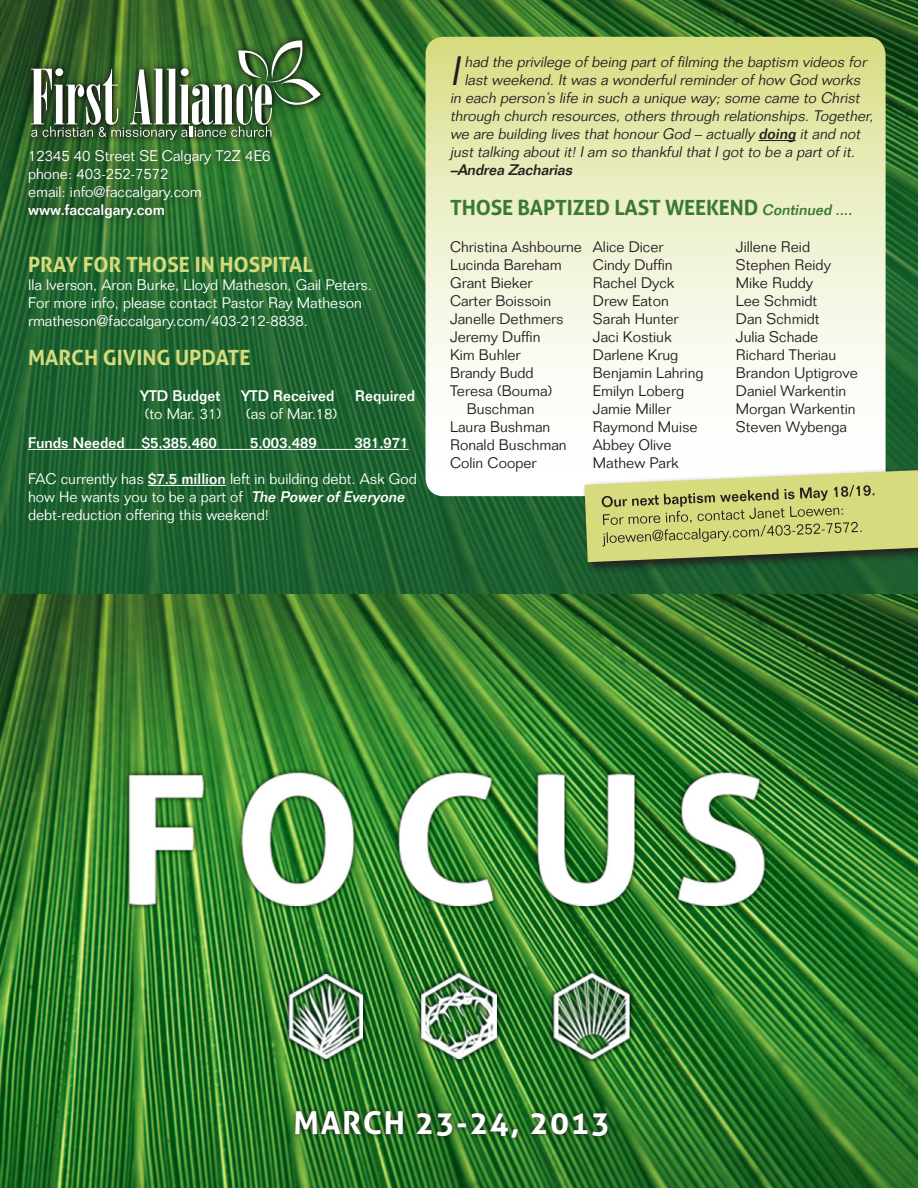
<style>
.page{position:relative;width:918px;height:1188px;background:#fff}
.page>*{position:absolute;margin:0;border:0;box-sizing:border-box;transform-origin:0 0}
.t1{font:italic 300 40.2px "Folio Std";color:#231f20}
.t2{font:700 31.5px "Aller";letter-spacing:.05em;color:#fff}
.t3{font:700 21px "Aller";color:#d6db7d}
.t4{font:700 21px "Aller";letter-spacing:-.01em;color:#3a7934}
.t5{font:300 15px/18px "Folio Std";color:#231f20;text-align:center}
.t6{font:300 15px/18px "Folio Std";color:#fff}
.t7{font:italic 300 15px "Folio Std";color:#231f20}
.t8{font:500 15px "Folio Std";color:#fff}
.t9{font:italic 500 15px "Folio Std";color:#231f20}
.s1{font-weight:500}
.s2{font-weight:500;font-style:italic}
.s3{font-family:"Folio Std";font-weight:500;font-style:italic;font-size:15px}
</style>
<div class="page">
<img style="left:0;top:0;width:918px;height:1188px">
<svg style="left:0;top:56px;width:918px;height:539px;background:#226731"></svg>
<div style="left:16px;top:138px;width:265px;height:92px;background:#231f20;opacity:.97"></div>
<div style="left:22px;top:30px;width:310px;height:121px;background:#231f20;opacity:.75"></div>
<img style="left:25px;top:35px;width:304px;height:113px">
<svg style="left:31px;top:40px;width:290px;height:100px"></svg>
<hr style="left:28px;top:449px;width:381px;height:1px;background:#fff">
<hr style="left:148px;top:485px;width:78px;height:1px;background:#fff">
<svg style="left:426px;top:37px;width:460px;height:459px"></svg>
<hr style="left:758px;top:140px;width:38px;height:1px;background:#231f20">
<svg style="left:581px;top:465px;width:337px;height:110px"></svg>
<svg style="left:584px;top:470px;width:334px;height:92px;background:#bdc379"></svg>
<div style="left:290px;top:1105px;width:323px;height:39px;background:#231f20;opacity:.92"></div>
<p class="t6" style="left:28px;top:147px;width:244px">12345 40 Street SE Calgary T2Z 4E6</p>
<p class="t6" style="left:28px;top:165px;width:142px">phone: 403-252-7572</p>
<p class="t6" style="left:28px;top:183px;width:175px">email: info@faccalgary.com <span class="s1">www.faccalgary.com</span></p>
<p class="t3" style="left:28px;top:252px;width:286px">PRAY FOR THOSE IN HOSPITAL</p>
<p class="t6" style="left:28px;top:276px;width:345px">Ila Iverson, Aron Burke, Lloyd Matheson, Gail Peters.</p>
<p class="t6" style="left:28px;top:294px;width:335px">For more info, please contact Pastor Ray Matheson</p>
<p class="t6" style="left:28px;top:312px;width:281px">rmatheson@faccalgary.com/403-212-8838.</p>
<p class="t3" style="left:28px;top:345px;width:224px">MARCH GIVING UPDATE</p>
<p class="t8" style="left:140px;top:387px;width:82px">YTD Budget</p>
<p class="t8" style="left:241px;top:387px;width:95px">YTD Received</p>
<p class="t8" style="left:355px;top:387px;width:62px">Required</p>
<p class="t6" style="left:145px;top:405px;width:78px">(to Mar. 31)</p>
<p class="t6" style="left:246px;top:405px;width:93px">(as of Mar.18)</p>
<p class="t8" style="left:28px;top:434px;width:190px">Funds Needed $5,385,460</p>
<p class="t8" style="left:250px;top:434px;width:68px">5,003,489</p>
<p class="t8" style="left:354px;top:434px;width:56px">381,971</p>
<p class="t6" style="left:28px;top:470px;width:391px">FAC currently has <span class="s1">$7.5 million</span> left in building debt. Ask God how He wants you to be a part of <span class="s2">The Power of Everyone</span></p>
<p class="t6" style="left:28px;top:506px;width:242px">debt-reduction offering this weekend!</p>
<p class="t1" style="left:450px;top:47px;width:19px">I</p>
<p class="t7" style="left:465px;top:53px;width:406px">had the privilege of being part of filming the baptism videos for</p>
<p class="t7" style="left:465px;top:71px;width:400px">last weekend. It was a wonderful reminder of how God works</p>
<p class="t7" style="left:450px;top:89px;width:414px">in each person’s life in such a unique way; some came to Christ</p>
<p class="t7" style="left:450px;top:107px;width:428px">through church resources, others through relationships. Together,</p>
<p class="t7" style="left:450px;top:125px;width:415px">we are building lives that honour God – actually <span class="s1">doing</span> it and not</p>
<p class="t7" style="left:450px;top:143px;width:410px">just talking about it! I am so thankful that I got to be a part of it.</p>
<p class="t9" style="left:450px;top:161px;width:127px">–Andrea Zacharias</p>
<p class="t4" style="left:450px;top:195px;width:407px">THOSE BAPTIZED LAST WEEKEND <span class="s3">Continued ....</span></p>
<p class="t5" style="left:450px;top:238px;width:133px">Christina Ashbourne</p>
<p class="t5" style="left:450px;top:256px;width:113px">Lucinda Bareham</p>
<p class="t5" style="left:450px;top:274px;width:84px">Grant Bieker</p>
<p class="t5" style="left:450px;top:292px;width:103px">Carter Boissoin</p>
<p class="t5" style="left:450px;top:310px;width:115px">Janelle Dethmers</p>
<p class="t5" style="left:450px;top:328px;width:92px">Jeremy Duffin</p>
<p class="t5" style="left:450px;top:346px;width:72px">Kim Buhler</p>
<p class="t5" style="left:450px;top:364px;width:85px">Brandy Budd</p>
<p class="t5" style="left:450px;top:382px;width:104px">Teresa (Bouma)<br>Buschman</p>
<p class="t5" style="left:450px;top:418px;width:102px">Laura Bushman</p>
<p class="t5" style="left:450px;top:436px;width:118px">Ronald Buschman</p>
<p class="t5" style="left:450px;top:454px;width:88px">Colin Cooper</p>
<p class="t5" style="left:593px;top:238px;width:72px">Alice Dicer</p>
<p class="t5" style="left:593px;top:256px;width:81px">Cindy Duffin</p>
<p class="t5" style="left:593px;top:274px;width:83px">Rachel Dyck</p>
<p class="t5" style="left:593px;top:292px;width:77px">Drew Eaton</p>
<p class="t5" style="left:593px;top:310px;width:87px">Sarah Hunter</p>
<p class="t5" style="left:593px;top:328px;width:80px">Jaci Kostiuk</p>
<p class="t5" style="left:593px;top:346px;width:87px">Darlene Krug</p>
<p class="t5" style="left:593px;top:364px;width:112px">Benjamin Lahring</p>
<p class="t5" style="left:593px;top:382px;width:93px">Emilyn Loberg</p>
<p class="t5" style="left:593px;top:400px;width:80px">Jamie Miller</p>
<p class="t5" style="left:593px;top:418px;width:106px">Raymond Muise</p>
<p class="t5" style="left:593px;top:436px;width:80px">Abbey Olive</p>
<p class="t5" style="left:593px;top:454px;width:87px">Mathew Park</p>
<p class="t5" style="left:736px;top:238px;width:76px">Jillene Reid</p>
<p class="t5" style="left:736px;top:256px;width:97px">Stephen Reidy</p>
<p class="t5" style="left:736px;top:274px;width:79px">Mike Ruddy</p>
<p class="t5" style="left:736px;top:292px;width:83px">Lee Schmidt</p>
<p class="t5" style="left:736px;top:310px;width:85px">Dan Schmidt</p>
<p class="t5" style="left:736px;top:328px;width:84px">Julia Schade</p>
<p class="t5" style="left:736px;top:346px;width:102px">Richard Theriau</p>
<p class="t5" style="left:736px;top:364px;width:123px">Brandon Uptigrove</p>
<p class="t5" style="left:736px;top:382px;width:112px">Daniel Warkentin</p>
<p class="t5" style="left:736px;top:400px;width:121px">Morgan Warkentin</p>
<p class="t5" style="left:736px;top:418px;width:113px">Steven Wybenga</p>
<p class="t2" style="left:293px;top:1103px;width:318px">MARCH 23-24, 2013</p>
</div>
